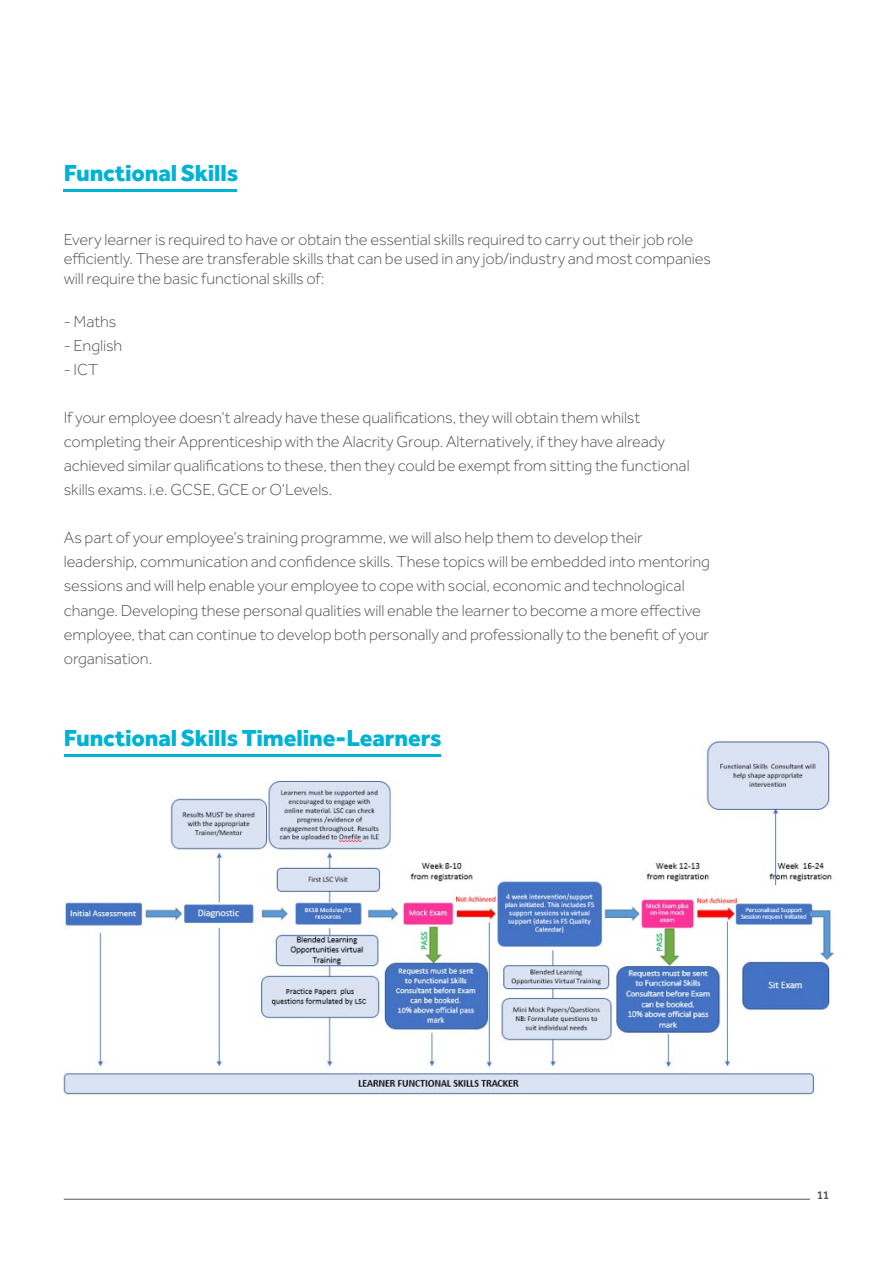
<style>
.page{position:relative;width:893px;height:1263px;background:#fff}
.page>*{position:absolute;margin:0;border:0;box-sizing:border-box;transform-origin:0 0}
.t1{font:800 24px "Effra";letter-spacing:-.005em;color:#00b2d3}
.t2{font:300 16.5px/24px "Effra";letter-spacing:-.005em;color:#56514e}
.t3{font:500 12px "Effra";color:#56514e}
</style>
<div class="page">
<img style="left:64px;top:741px;width:770px;height:354px">
<div style="left:64px;top:730px;width:488px;height:42px;background:#fff"></div>
<hr style="left:64px;top:1199px;width:746px;height:1px;background:#56514e">
<hr style="left:64px;top:189px;width:173px;height:2px;background:#00b2d3">
<hr style="left:64px;top:755px;width:376px;height:2px;background:#00b2d3">
<h1 class="t1" style="left:64px;top:158px;width:176px">Functional Skills</h1>
<p class="t2" style="left:64px;top:230px;width:649px;line-height:19.5px">Every learner is required to have or obtain the essential skills required to carry out their job role efficiently. These are transferable skills that can be used in any job/industry and most companies will require the basic functional skills of:</p>
<p class="t2" style="left:64px;top:310px;width:54px">- Maths</p>
<p class="t2" style="left:64px;top:334px;width:60px">- English</p>
<p class="t2" style="left:64px;top:358px;width:36px">- ICT</p>
<p class="t2" style="left:64px;top:406px;width:627px">If your employee doesn’t already have these qualifications, they will obtain them whilst completing their Apprenticeship with the Alacrity Group. Alternatively, if they have already achieved similar qualifications to these, then they could be exempt from sitting the functional skills exams. i.e. GCSE, GCE or O’Levels.</p>
<p class="t2" style="left:64px;top:526px;width:648px">As part of your employee’s training programme, we will also help them to develop their leadership, communication and confidence skills. These topics will be embedded into mentoring sessions and will help enable your employee to cope with social, economic and technological change. Developing these personal qualities will enable the learner to become a more effective employee, that can continue to develop both personally and professionally to the benefit of your organisation.</p>
<h1 class="t1" style="left:64px;top:723px;width:379px">Functional Skills Timeline-Learners</h1>
<p class="t3" style="left:817px;top:1188px;width:14px">11</p>
</div>
